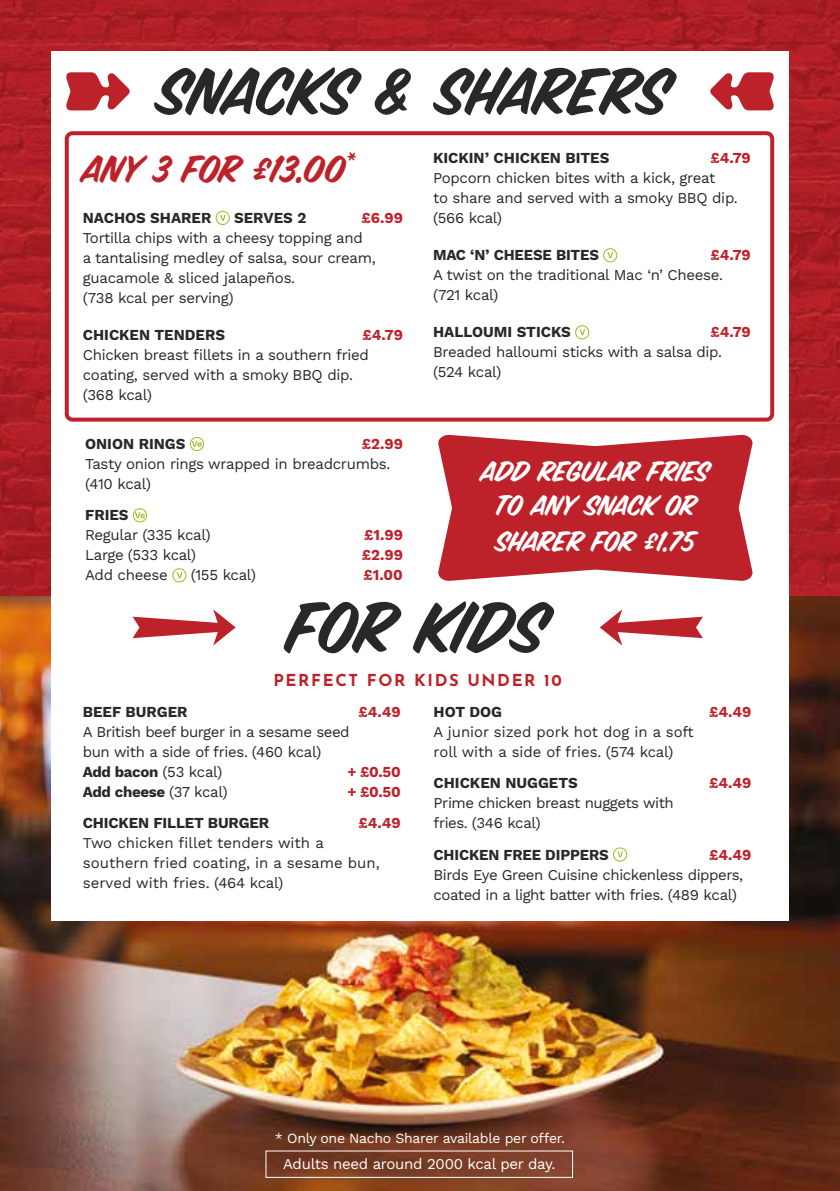
<style>
.page{position:relative;width:840px;height:1191px;background:#fff}
.page>*{position:absolute;margin:0;border:0;box-sizing:border-box;transform-origin:0 0}
.t1{font:78.4px "Sign Painter House Brush";letter-spacing:-.01em;color:#282827}
.t2{font:72.4px "Sign Painter House Brush";letter-spacing:-.01em;color:#282827}
.t3{font:42px "Sign Painter House Brush";letter-spacing:-.02em;color:#bd222a}
.t4{font:31.2px/35px "Sign Painter House Brush";letter-spacing:-.015em;color:#fff;text-align:center}
.t5{font:700 16.4px "Josefin Sans";letter-spacing:.1em;color:#bd222a}
.t6{font:15px/20px "Work Sans";letter-spacing:-.02em;color:#282827}
.t7{font:700 15px "Work Sans";color:#282827}
.t8{font:15px/20px "Work Sans";color:#282827}
.t9{font:700 15px "Work Sans";color:#bd222a}
.t10{font:15px "Work Sans";letter-spacing:-.02em;color:#fff}
.t11{font:700 15px "Work Sans";letter-spacing:-.02em;color:#282827}
.t12{font:14px "Work Sans";letter-spacing:-.02em;color:#fff}
.s1{font-weight:700}
.s2{font-weight:400}
</style>
<div class="page">
<hr style="left:839px;top:0;width:1px;height:595px;background:#150c09">
<img style="left:0;top:595px;width:839px;height:596px">
<img style="left:0;top:0;width:839px;height:595px">
<div style="left:51px;top:51px;width:737px;height:869px;background:#fff"></div>
<div style="left:65px;top:131px;width:708px;height:290px;border:4px solid #bd222a;border-radius:6px"></div>
<svg style="left:710px;top:72px;width:63px;height:38px"></svg>
<svg style="left:66px;top:72px;width:64px;height:38px"></svg>
<svg style="left:438px;top:434px;width:315px;height:147px;background:#c43c43"></svg>
<svg style="left:600px;top:609px;width:102px;height:36px"></svg>
<svg style="left:132px;top:609px;width:103px;height:36px"></svg>
<div style="left:612px;top:847px;width:14px;height:14px;border:1px solid #95c11f;border-radius:50%"></div>
<svg style="left:617px;top:851px;width:5px;height:6px"></svg>
<div style="left:215px;top:211px;width:15px;height:14px;border:1px solid #95c11f;border-radius:50%"></div>
<svg style="left:220px;top:215px;width:6px;height:6px"></svg>
<div style="left:190px;top:437px;width:14px;height:14px;border:1px solid #95c11f;border-radius:50%"></div>
<svg style="left:192px;top:441px;width:10px;height:6px"></svg>
<div style="left:133px;top:508px;width:14px;height:14px;border:1px solid #95c11f;border-radius:50%"></div>
<svg style="left:135px;top:512px;width:10px;height:6px"></svg>
<div style="left:172px;top:568px;width:14px;height:14px;border:1px solid #95c11f;border-radius:50%"></div>
<svg style="left:176px;top:572px;width:6px;height:6px"></svg>
<div style="left:602px;top:248px;width:15px;height:14px;border:1px solid #95c11f;border-radius:50%"></div>
<svg style="left:607px;top:252px;width:6px;height:6px"></svg>
<div style="left:575px;top:325px;width:14px;height:14px;border:1px solid #95c11f;border-radius:50%"></div>
<svg style="left:579px;top:329px;width:6px;height:6px"></svg>
<h2 class="t2" style="left:158px;top:57px;width:514px">SNACKS &amp; SHARERS</h2>
<h3 class="t3" style="left:83px;top:149px;width:273px">ANY 3 FOR £13.00<sup>*</sup></h3>
<p class="t7" style="left:83px;top:209px;width:130px">NACHOS SHARER</p>
<p class="t7" style="left:234px;top:209px;width:74px">SERVES 2</p>
<p class="t9" style="left:361px;top:209px;width:43px">£6.99</p>
<p class="t6" style="left:83px;top:227px;width:294px">Tortilla chips with a cheesy topping and<br>a tantalising medley of salsa, sour cream, guacamole &amp; sliced jalapeños.<br>(738 kcal per serving)</p>
<p class="t7" style="left:83px;top:326px;width:144px">CHICKEN TENDERS</p>
<p class="t9" style="left:362px;top:326px;width:42px">£4.79</p>
<p class="t6" style="left:83px;top:344px;width:287px">Chicken breast fillets in a southern fried coating, served with a smoky BBQ dip. (368 kcal)</p>
<p class="t7" style="left:85px;top:435px;width:102px">ONION RINGS</p>
<p class="t9" style="left:361px;top:435px;width:43px">£2.99</p>
<p class="t6" style="left:85px;top:453px;width:306px">Tasty onion rings wrapped in breadcrumbs. (410 kcal)</p>
<p class="t7" style="left:85px;top:506px;width:45px">FRIES</p>
<p class="t6" style="left:85px;top:525px;width:127px">Regular (335 kcal)</p>
<p class="t9" style="left:364px;top:526px;width:40px">£1.99</p>
<p class="t6" style="left:85px;top:545px;width:112px">Large (533 kcal)</p>
<p class="t9" style="left:361px;top:546px;width:43px">£2.99</p>
<p class="t6" style="left:85px;top:564px;width:84px">Add cheese</p>
<p class="t6" style="left:191px;top:565px;width:67px">(155 kcal)</p>
<p class="t9" style="left:363px;top:566px;width:41px">£1.00</p>
<p class="t7" style="left:433px;top:149px;width:178px">KICKIN’ CHICKEN BITES</p>
<p class="t9" style="left:710px;top:149px;width:42px">£4.79</p>
<p class="t6" style="left:433px;top:168px;width:306px">Popcorn chicken bites with a kick, great<br>to share and served with a smoky BBQ dip. (566 kcal)</p>
<p class="t7" style="left:433px;top:246px;width:167px">MAC ‘N’ CHEESE BITES</p>
<p class="t9" style="left:710px;top:246px;width:42px">£4.79</p>
<p class="t6" style="left:433px;top:265px;width:291px">A twist on the traditional Mac ‘n’ Cheese. (721 kcal)</p>
<p class="t7" style="left:433px;top:323px;width:139px">HALLOUMI STICKS</p>
<p class="t9" style="left:710px;top:323px;width:42px">£4.79</p>
<p class="t6" style="left:433px;top:342px;width:290px">Breaded halloumi sticks with a salsa dip. (524 kcal)</p>
<h3 class="t4" style="left:481px;top:454px;width:229px">ADD REGULAR FRIES<br>TO ANY SNACK OR<br>SHARER FOR £1.75</h3>
<h1 class="t1" style="left:287px;top:590px;width:261px">FOR KIDS</h1>
<p class="t5" style="left:273px;top:665px;width:290px">PERFECT FOR KIDS UNDER 10</p>
<p class="t7" style="left:83px;top:703px;width:106px">BEEF BURGER</p>
<p class="t9" style="left:358px;top:703px;width:44px">£4.49</p>
<p class="t6" style="left:83px;top:721px;width:268px">A British beef burger in a sesame seed bun with a side of fries. (460 kcal)<br><span class="s1">Add bacon</span> (53 kcal)</p>
<p class="t9" style="left:347px;top:763px;width:55px">+ £0.50</p>
<p class="t11" style="left:83px;top:783px;width:146px">Add cheese <span class="s2">(37 kcal)</span></p>
<p class="t9" style="left:347px;top:783px;width:55px">+ £0.50</p>
<p class="t7" style="left:83px;top:814px;width:188px">CHICKEN FILLET BURGER</p>
<p class="t9" style="left:358px;top:814px;width:44px">£4.49</p>
<p class="t8" style="left:83px;top:832px;width:298px">Two chicken fillet tenders with a southern fried coating, in a sesame bun, served with fries. (464 kcal)</p>
<p class="t7" style="left:433px;top:703px;width:70px">HOT DOG</p>
<p class="t9" style="left:708px;top:703px;width:44px">£4.49</p>
<p class="t8" style="left:433px;top:721px;width:261px">A junior sized pork hot dog in a soft roll with a side of fries. (574 kcal)</p>
<p class="t7" style="left:433px;top:774px;width:145px">CHICKEN NUGGETS</p>
<p class="t9" style="left:708px;top:774px;width:44px">£4.49</p>
<p class="t6" style="left:433px;top:792px;width:242px">Prime chicken breast nuggets with fries. (346 kcal)</p>
<p class="t7" style="left:433px;top:846px;width:177px">CHICKEN FREE DIPPERS</p>
<p class="t9" style="left:708px;top:846px;width:44px">£4.49</p>
<p class="t6" style="left:433px;top:864px;width:311px">Birds Eye Green Cuisine chickenless dippers, coated in a light batter with fries. (489 kcal)</p>
<p class="t12" style="left:275px;top:1127px;width:291px">* Only one Nacho Sharer available per offer.</p>
<p class="t10" style="left:283px;top:1152px;width:273px">Adults need around 2000 kcal per day.</p>
</div>
